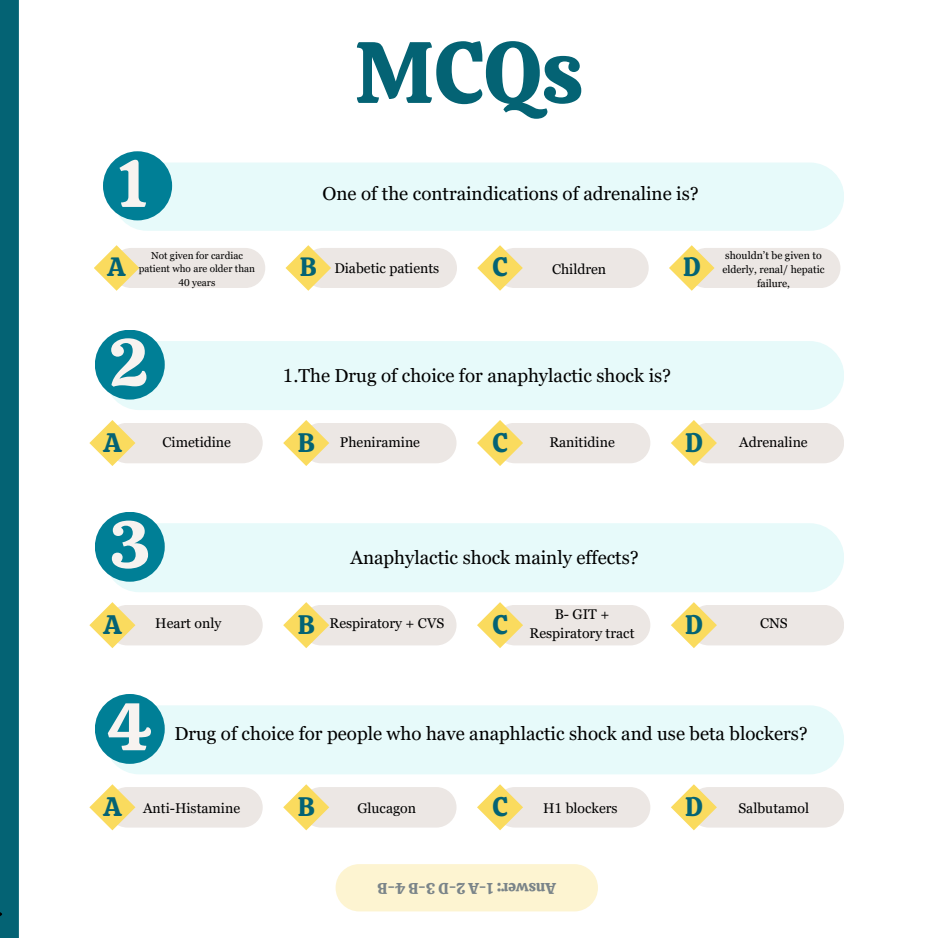
<style>
.page{position:relative;width:938px;height:938px;background:#fff}
.page>*{position:absolute;margin:0;border:0;box-sizing:border-box;transform-origin:0 0}
.t1{font:87px "Calistoga";color:#046374}
.t2{font:67.25px "Calistoga";color:#f7f3f0}
.t3{font:66.5px "Calistoga";color:#f7f3f0}
.t4{font:26.75px "Calistoga";color:#046374}
.t5{font:26.5px "Calistoga";color:#046374}
.t6{font:18.75px "Georgia Pro";color:#000}
.t7{font:15.5px "Calistoga";color:#7a8489}
.t8{font:14px/18.8px "Georgia Pro";color:#000;text-align:center}
.t9{font:10.5px/14px "Georgia Pro";color:#000;text-align:center}
.t10{font:10px/13.2px "Georgia Pro";color:#000;text-align:center}
</style>
<div class="page">
<div style="left:0;top:0;width:19px;height:937px;background:#046374"></div>
<div style="left:107px;top:423px;width:156px;height:40px;background:#ece7e4;border-radius:20px"></div>
<svg style="left:89px;top:420px;width:46px;height:46px"></svg>
<div style="left:301px;top:423px;width:155px;height:40px;background:#ece7e4;border-radius:20px"></div>
<svg style="left:283px;top:420px;width:46px;height:46px"></svg>
<div style="left:494px;top:423px;width:156px;height:40px;background:#ece7e4;border-radius:20px"></div>
<svg style="left:477px;top:420px;width:46px;height:46px"></svg>
<div style="left:688px;top:423px;width:156px;height:40px;background:#ece7e4;border-radius:20px"></div>
<svg style="left:671px;top:420px;width:46px;height:46px"></svg>
<div style="left:105px;top:341px;width:739px;height:69px;background:#e7fafa;border-radius:34px"></div>
<div style="left:95px;top:330px;width:70px;height:69px;background:#007f96;border-radius:50%"></div>
<div style="left:107px;top:605px;width:156px;height:40px;background:#ece7e4;border-radius:20px"></div>
<svg style="left:89px;top:602px;width:46px;height:46px"></svg>
<div style="left:301px;top:605px;width:155px;height:40px;background:#ece7e4;border-radius:20px"></div>
<svg style="left:283px;top:602px;width:46px;height:46px"></svg>
<div style="left:494px;top:605px;width:156px;height:40px;background:#ece7e4;border-radius:20px"></div>
<svg style="left:477px;top:602px;width:46px;height:46px"></svg>
<div style="left:688px;top:605px;width:156px;height:40px;background:#ece7e4;border-radius:20px"></div>
<svg style="left:671px;top:602px;width:46px;height:46px"></svg>
<div style="left:105px;top:523px;width:739px;height:69px;background:#e7fafa;border-radius:34px"></div>
<div style="left:95px;top:512px;width:70px;height:69px;background:#007f96;border-radius:50%"></div>
<div style="left:107px;top:787px;width:156px;height:40px;background:#ece7e4;border-radius:20px"></div>
<svg style="left:89px;top:784px;width:46px;height:46px"></svg>
<div style="left:301px;top:787px;width:155px;height:40px;background:#ece7e4;border-radius:20px"></div>
<svg style="left:283px;top:784px;width:46px;height:46px"></svg>
<div style="left:494px;top:787px;width:156px;height:40px;background:#ece7e4;border-radius:20px"></div>
<svg style="left:477px;top:784px;width:46px;height:46px"></svg>
<div style="left:688px;top:787px;width:156px;height:40px;background:#ece7e4;border-radius:20px"></div>
<svg style="left:671px;top:784px;width:46px;height:46px"></svg>
<div style="left:105px;top:705px;width:739px;height:69px;background:#e7fafa;border-radius:34px"></div>
<div style="left:95px;top:694px;width:70px;height:69px;background:#007f96;border-radius:50%"></div>
<div style="left:335px;top:864px;width:263px;height:47px;background:#fdf4d1;border-radius:24px"></div>
<div style="left:113px;top:162px;width:731px;height:69px;background:#e7fafa;border-radius:34px"></div>
<div style="left:103px;top:151px;width:69px;height:69px;background:#007f96;border-radius:50%"></div>
<div style="left:111px;top:248px;width:154px;height:40px;background:#ece7e4;border-radius:20px"></div>
<svg style="left:94px;top:245px;width:45px;height:46px"></svg>
<div style="left:303px;top:248px;width:154px;height:40px;background:#ece7e4;border-radius:20px"></div>
<svg style="left:285px;top:245px;width:46px;height:46px"></svg>
<div style="left:495px;top:248px;width:153px;height:40px;background:#ece7e4;border-radius:20px"></div>
<svg style="left:477px;top:245px;width:46px;height:46px"></svg>
<div style="left:686px;top:248px;width:154px;height:40px;background:#ece7e4;border-radius:20px"></div>
<svg style="left:669px;top:245px;width:45px;height:46px"></svg>
<h3 class="t3" style="left:117px;top:140px;width:33px">1</h3>
<h1 class="t1" style="left:354px;top:16px;width:230px">MCQs</h1>
<p class="t6" style="left:322px;top:182px;width:378px">One of the contraindications of adrenaline is?</p>
<p class="t10" style="left:139px;top:249px;width:118px">Not given for cardiac patient who are older than<br>40 years</p>
<p class="t9" style="left:722px;top:248px;width:104px">shouldn’t be given to elderly, renal/ hepatic failure,</p>
<h3 class="t5" style="left:108px;top:250px;width:19px">A</h3>
<h3 class="t5" style="left:300px;top:250px;width:18px">B</h3>
<h3 class="t5" style="left:492px;top:250px;width:17px">C</h3>
<h3 class="t5" style="left:683px;top:250px;width:19px">D</h3>
<p class="t8" style="left:334px;top:258px;width:106px">Diabetic patients</p>
<p class="t8" style="left:552px;top:259px;width:56px">Children</p>
<h2 class="t2" style="left:109px;top:319px;width:41px">2</h2>
<p class="t6" style="left:283px;top:365px;width:390px">1.The Drug of choice for anaphylactic shock is?</p>
<h3 class="t4" style="left:104px;top:425px;width:19px">A</h3>
<h3 class="t4" style="left:298px;top:425px;width:18px">B</h3>
<h3 class="t4" style="left:492px;top:425px;width:17px">C</h3>
<h3 class="t4" style="left:685px;top:425px;width:19px">D</h3>
<p class="t8" style="left:163px;top:433px;width:70px">Cimetidine</p>
<p class="t8" style="left:340px;top:433px;width:82px">Pheniramine</p>
<p class="t8" style="left:549px;top:433px;width:67px">Ranitidine</p>
<p class="t8" style="left:739px;top:433px;width:70px">Adrenaline</p>
<h2 class="t2" style="left:109px;top:501px;width:43px">3</h2>
<p class="t6" style="left:350px;top:547px;width:290px">Anaphylactic shock mainly effects?</p>
<p class="t8" style="left:155px;top:614px;width:67px">Heart only</p>
<p class="t8" style="left:329px;top:614px;width:116px">Respiratory + CVS</p>
<p class="t8" style="left:529px;top:604px;width:106px">B- GIT +<br>Respiratory tract</p>
<p class="t8" style="left:760px;top:614px;width:29px">CNS</p>
<h3 class="t4" style="left:104px;top:607px;width:19px">A</h3>
<h3 class="t4" style="left:298px;top:607px;width:18px">B</h3>
<h3 class="t4" style="left:492px;top:607px;width:17px">C</h3>
<h3 class="t4" style="left:685px;top:607px;width:19px">D</h3>
<h2 class="t2" style="left:107px;top:683px;width:46px">4</h2>
<p class="t6" style="left:174px;top:723px;width:635px">Drug of choice for people who have anaphlactic shock and use beta blockers?</p>
<h3 class="t4" style="left:104px;top:789px;width:19px">A</h3>
<h3 class="t4" style="left:298px;top:789px;width:18px">B</h3>
<h3 class="t4" style="left:492px;top:789px;width:17px">C</h3>
<h3 class="t4" style="left:685px;top:789px;width:19px">D</h3>
<p class="t8" style="left:143px;top:799px;width:98px">Anti-Histamine</p>
<p class="t8" style="left:357px;top:799px;width:60px">Glucagon</p>
<p class="t8" style="left:543px;top:799px;width:76px">H1 blockers</p>
<p class="t8" style="left:738px;top:799px;width:72px">Salbutamol</p>
<p class="t7" style="left:555px;top:898px;width:179px;rotate:-180deg">A n ws A-1: re D-2 3 B- 4 B-</p>
</div>
